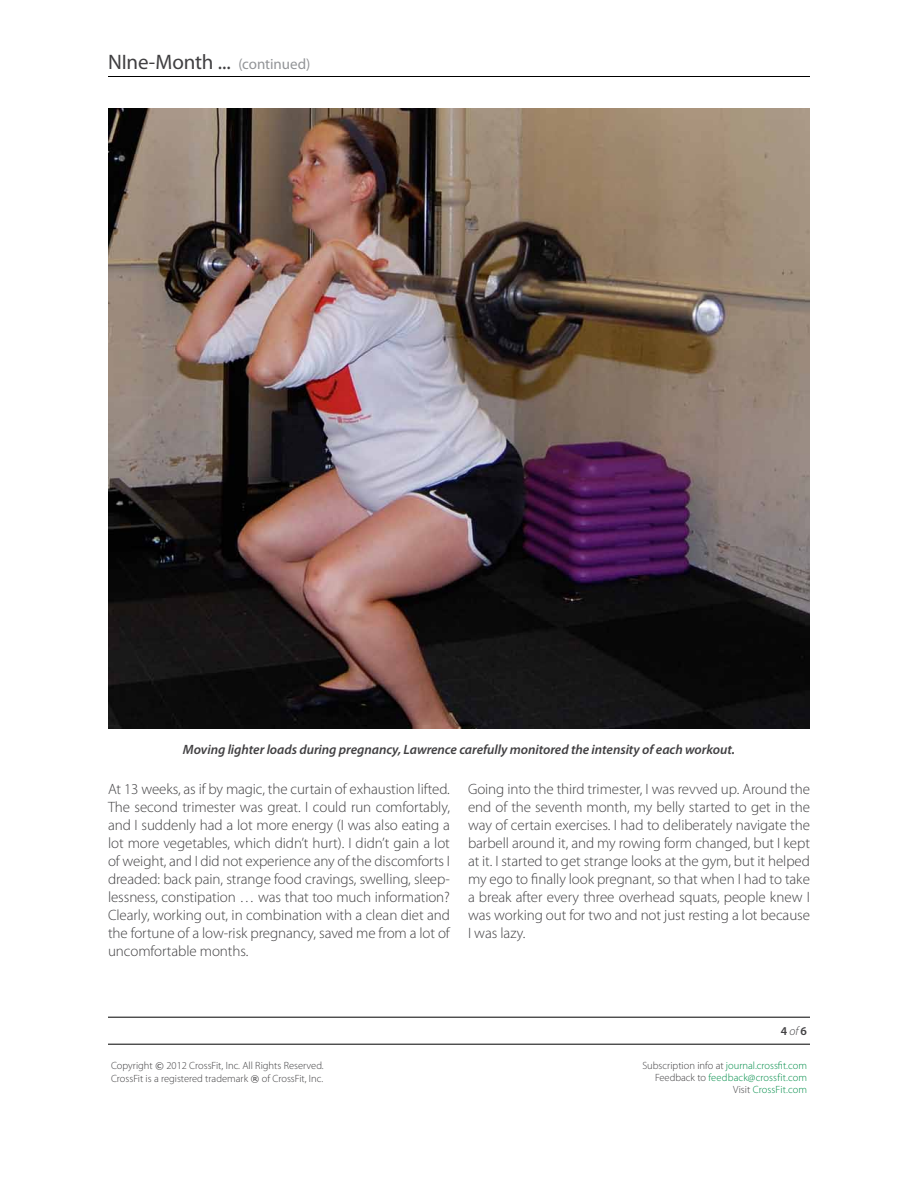
<style>
.page{position:relative;width:918px;height:1188px;background:#fff}
.page>*{position:absolute;margin:0;border:0;box-sizing:border-box;transform-origin:0 0}
.t1{font:21px "Myriad Pro";letter-spacing:-.005em;color:#414042}
.t2{font:300 15px/18px "Myriad Pro";letter-spacing:-.005em;color:#414042;text-align:justify}
.t3{font:italic 600 13.5px "Myriad Pro";letter-spacing:-.005em;color:#414042}
.t4{font:600 12px "Myriad Pro";color:#414042}
.t5{font:300 10.5px/12.6px "Myriad Pro";color:#414042}
.t6{font:300 10.5px/12px "Myriad Pro";color:#008d49;text-align:right}
.s1{font-size:15px;color:#939598}
.s2{font-weight:300;font-style:italic}
.s3{font-family:"Verdana";font-weight:400;font-size:9px}
.s4{color:#414042}
</style>
<div class="page">
<hr style="left:108px;top:76px;width:702px;height:1px;background:#000">
<hr style="left:108px;top:1017px;width:702px;height:1px;background:#000">
<hr style="left:108px;top:1044px;width:702px;height:1px;background:#000">
<img style="left:108px;top:108px;width:702px;height:621px">
<h1 class="t1" style="left:108px;top:50px;width:204px">NIne-Month ... <span class="s1">(continued)</span></h1>
<p class="t3" style="left:183px;top:742px;width:554px">Moving lighter loads during pregnancy, Lawrence carefully monitored the intensity of each workout.</p>
<p class="t2" style="left:108px;top:780px;width:344px">At 13 weeks, as if by magic, the curtain of exhaustion lifted.<br>The second trimester was great. I could run comfortably, and I suddenly had a lot more energy (I was also eating a lot more vegetables, which didn’t hurt). I didn’t gain a lot of weight, and I did not experience any of the discomforts I dreaded: back pain, strange food cravings, swelling, sleep&shy;lessness, constipation … was that too much information?<br>Clearly, working out, in combination with a clean diet and the fortune of a low-risk pregnancy, saved me from a lot of uncomfortable months.</p>
<p class="t2" style="left:468px;top:780px;width:344px">Going into the third trimester, I was revved up. Around the end of the seventh month, my belly started to get in the way of certain exercises. I had to deliberately navigate the barbell around it, and my rowing form changed, but I kept at it. I started to get strange looks at the gym, but it helped my ego to finally look pregnant, so that when I had to take a break after every three overhead squats, people knew I was working out for two and not just resting a lot because I was lazy.</p>
<p class="t4" style="left:781px;top:1024px;width:28px">4 <span class="s2">of</span> 6</p>
<p class="t5" style="left:111px;top:1060px;width:214px">Copyright <span class="s3">©</span> 2012 CrossFit, Inc. All Rights Reserved.<br>CrossFit is a registered trademark <span class="s3">®</span> of CrossFit, Inc.</p>
<p class="t6" style="left:642px;top:1060px;width:166px"><span class="s4">Subscription info at</span> journal.crossfit.com<br><span class="s4">Feedback to</span> feedback@crossfit.com<br><span class="s4">Visit</span> CrossFit.com</p>
</div>
